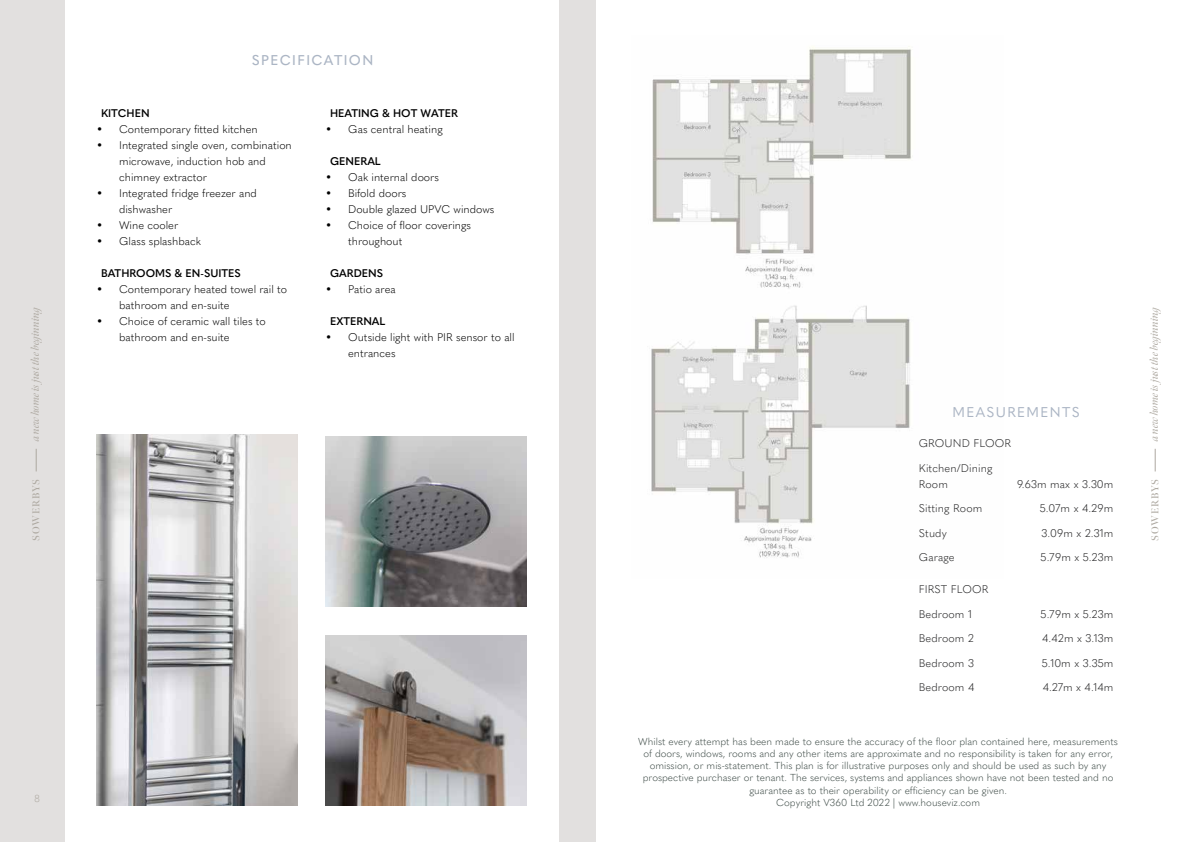
<style>
.page{position:relative;width:1191px;height:842px;background:#fff}
.page>*{position:absolute;margin:0;border:0;box-sizing:border-box;transform-origin:0 0}
.t1{font:500 14px "Quasimoda";letter-spacing:.1em;color:#abb5c4}
.t2{font:14px "Quasimoda";letter-spacing:.1em;color:#abb5c4}
.t3{font:300 11px/16px "Quasimoda";color:#000}
.t4{font:300 11px/16px "Quasimoda";letter-spacing:.01em;color:#222223}
.t5{font:600 11px "Quasimoda";color:#000}
.t6{font:italic 11px "Meno Banner";letter-spacing:-.01em;color:#ada8a0}
.t7{font:300 10px/12px "Quasimoda";color:#3e4b47;text-align:center}
.t8{font:600 10px "Meno Banner";letter-spacing:.08em;color:#ada8a0}
.t9{font:300 10px "Quasimoda";color:#ada8a0}
</style>
<div class="page">
<div style="left:0;top:0;width:595px;height:842px;background:#e2e0df"></div>
<svg style="left:1155px;top:449px;width:1px;height:22px"></svg>
<svg style="left:36px;top:449px;width:1px;height:22px"></svg>
<img style="left:651px;top:46px;width:260px;height:512px">
<div style="left:65px;top:0;width:494px;height:842px;background:#fff"></div>
<img style="left:325px;top:437px;width:202px;height:170px">
<img style="left:325px;top:636px;width:202px;height:170px">
<img style="left:96px;top:434px;width:202px;height:372px">
<p class="t6" style="left:29px;top:441px;width:138px;rotate:-90deg">a new home is just the beginning</p>
<p class="t8" style="left:30px;top:541px;width:63px;rotate:-90deg">SOWERBYS</p>
<h1 class="t1" style="left:252px;top:49px;width:123px">SPECIFICATION</h1>
<p class="t5" style="left:101px;top:104px;width:50px">KITCHEN</p>
<p class="t3" style="left:96px;top:120px;width:163px">• Contemporary fitted kitchen</p>
<p class="t3" style="left:119px;top:136px;width:174px;text-indent:-23px">• Integrated single oven, combination microwave, induction hob and chimney extractor</p>
<p class="t3" style="left:119px;top:184px;width:139px;text-indent:-23px">• Integrated fridge freezer and dishwasher</p>
<p class="t3" style="left:96px;top:216px;width:83px">• Wine cooler</p>
<p class="t3" style="left:96px;top:232px;width:106px">• Glass splashback</p>
<p class="t5" style="left:101px;top:264px;width:141px">BATHROOMS &amp; EN-SUITES</p>
<p class="t3" style="left:119px;top:280px;width:169px;text-indent:-23px">• Contemporary heated towel rail to bathroom and en-suite</p>
<p class="t3" style="left:119px;top:312px;width:148px;text-indent:-23px">• Choice of ceramic wall tiles to bathroom and en-suite</p>
<p class="t5" style="left:330px;top:104px;width:129px">HEATING &amp; HOT WATER</p>
<p class="t3" style="left:325px;top:120px;width:119px">• Gas central heating</p>
<p class="t5" style="left:330px;top:152px;width:52px">GENERAL</p>
<p class="t3" style="left:325px;top:168px;width:115px">• Oak internal doors</p>
<p class="t3" style="left:325px;top:184px;width:83px">• Bifold doors</p>
<p class="t3" style="left:325px;top:200px;width:170px">• Double glazed UPVC windows</p>
<p class="t3" style="left:348px;top:216px;width:124px;text-indent:-23px">• Choice of floor coverings throughout</p>
<p class="t5" style="left:330px;top:264px;width:54px">GARDENS</p>
<p class="t3" style="left:325px;top:280px;width:72px">• Patio area</p>
<p class="t5" style="left:330px;top:312px;width:57px">EXTERNAL</p>
<p class="t3" style="left:348px;top:328px;width:168px;text-indent:-23px">• Outside light with PIR sensor to all entrances</p>
<p class="t9" style="left:35px;top:791px;width:7px">8</p>
<h1 class="t2" style="left:952px;top:402px;width:129px">MEASUREMENTS</h1>
<p class="t4" style="left:918px;top:434px;width:94px">GROUND FLOOR</p>
<p class="t4" style="left:918px;top:459px;width:75px">Kitchen/Dining<br>Room</p>
<p class="t4" style="left:1017px;top:475px;width:98px">9.63m max x 3.30m</p>
<p class="t4" style="left:918px;top:499px;width:65px">Sitting Room</p>
<p class="t4" style="left:1039px;top:499px;width:75px">5.07m x 4.29m</p>
<p class="t4" style="left:918px;top:524px;width:29px">Study</p>
<p class="t4" style="left:1041px;top:524px;width:73px">3.09m x 2.31m</p>
<p class="t4" style="left:918px;top:548px;width:37px">Garage</p>
<p class="t4" style="left:1040px;top:548px;width:74px">5.79m x 5.23m</p>
<p class="t4" style="left:918px;top:580px;width:71px">FIRST FLOOR</p>
<p class="t4" style="left:918px;top:605px;width:55px">Bedroom 1</p>
<p class="t4" style="left:1040px;top:605px;width:74px">5.79m x 5.23m</p>
<p class="t4" style="left:918px;top:629px;width:56px">Bedroom 2</p>
<p class="t4" style="left:1042px;top:629px;width:73px">4.42m x 3.13m</p>
<p class="t4" style="left:918px;top:654px;width:57px">Bedroom 3</p>
<p class="t4" style="left:1041px;top:654px;width:73px">5.10m x 3.35m</p>
<p class="t4" style="left:918px;top:678px;width:57px">Bedroom 4</p>
<p class="t4" style="left:1042px;top:678px;width:72px">4.27m x 4.14m</p>
<p class="t7" style="left:638px;top:735px;width:481px">Whilst every attempt has been made to ensure the accuracy of the floor plan contained here, measurements of doors, windows, rooms and any other items are approximate and no responsibility is taken for any error, omission, or mis-statement. This plan is for illustrative purposes only and should be used as such by any prospective purchaser or tenant. The services, systems and appliances shown have not been tested and no guarantee as to their operability or efficiency can be given.<br>Copyright V360 Ltd 2022 | www.houseviz.com</p>
<p class="t6" style="left:1147px;top:441px;width:138px;rotate:-90deg">a new home is just the beginning</p>
<p class="t8" style="left:1149px;top:541px;width:63px;rotate:-90deg">SOWERBYS</p>
</div>
